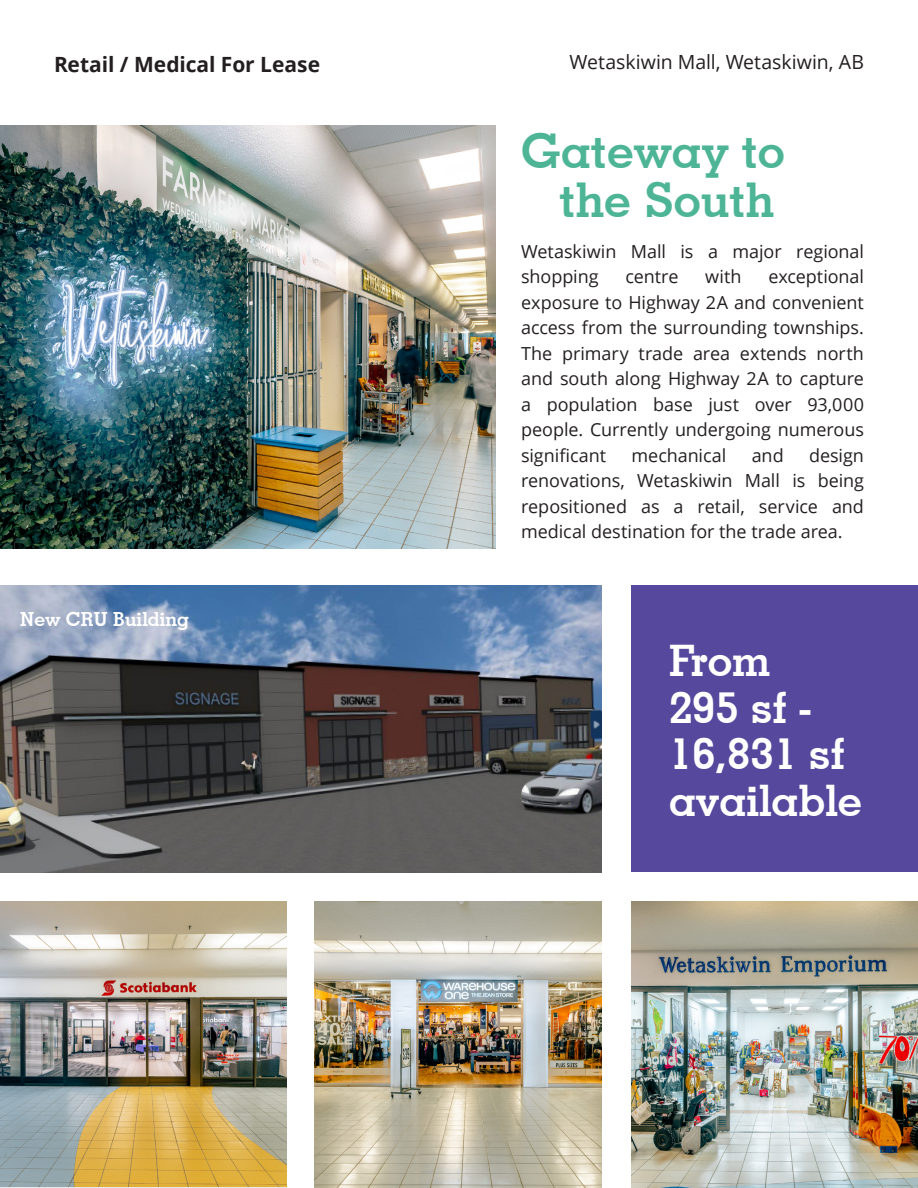
<style>
.page{position:relative;width:918px;height:1188px;background:#fff}
.page>*{position:absolute;margin:0;border:0;box-sizing:border-box;transform-origin:0 0}
.t1{font:700 48px/49.5px "Geometric Slab 703 BT";color:#4db595;text-align:center}
.t2{font:700 43.5px/46.5px "Geometric Slab 703 BT";color:#fff}
.t3{font:700 21px "Open Sans";letter-spacing:-.005em;color:#231f20}
.t4{font:19.5px "Open Sans";color:#231f20}
.t5{font:700 19.5px "Geometric Slab 703 BT";color:#fff}
.t6{font:18px/25.5px "Open Sans";letter-spacing:-.005em;color:#231f20;text-align:justify}
</style>
<div class="page">
<img style="left:0;top:585px;width:601px;height:287px">
<img style="left:0;top:901px;width:287px;height:286px">
<img style="left:314px;top:901px;width:287px;height:287px">
<div style="left:631px;top:585px;width:287px;height:287px;background:#55489d"></div>
<img style="left:631px;top:901px;width:287px;height:287px">
<img style="left:0;top:125px;width:496px;height:423px">
<p class="t3" style="left:54px;top:49px;width:268px">Retail / Medical For Lease</p>
<p class="t4" style="left:570px;top:48px;width:296px">Wetaskiwin Mall, Wetaskiwin, AB</p>
<p class="t1" style="left:521px;top:126px;width:265px">Gateway to the South</p>
<p class="t5" style="left:20px;top:607px;width:171px">New CRU Building</p>
<p class="t6" style="left:521px;top:238px;width:344px">Wetaskiwin Mall is a major regional shopping</p>
<p class="t6" style="left:521px;top:263px;width:344px;text-indent:247px">exceptional exposure to Highway 2A and convenient access from the surrounding townships.<br>The primary trade area extends north and south along Highway 2A to capture a population base just over 93,000 people. Currently undergoing numerous significant</p>
<p class="t6" style="left:625px;top:263px;width:55px">centre</p>
<p class="t6" style="left:705px;top:263px;width:38px">with</p>
<p class="t6" style="left:521px;top:442px;width:344px;text-indent:288px">design renovations, Wetaskiwin Mall is being repositioned as a retail, service and medical destination for the trade area.</p>
<p class="t6" style="left:632px;top:442px;width:96px">mechanical</p>
<p class="t6" style="left:752px;top:442px;width:33px">and</p>
<p class="t2" style="left:669px;top:637px;width:178px">From<br>295 sf -<br>16,831 sf</p>
<p class="t2" style="left:669px;top:777px;width:195px">available</p>
</div>
